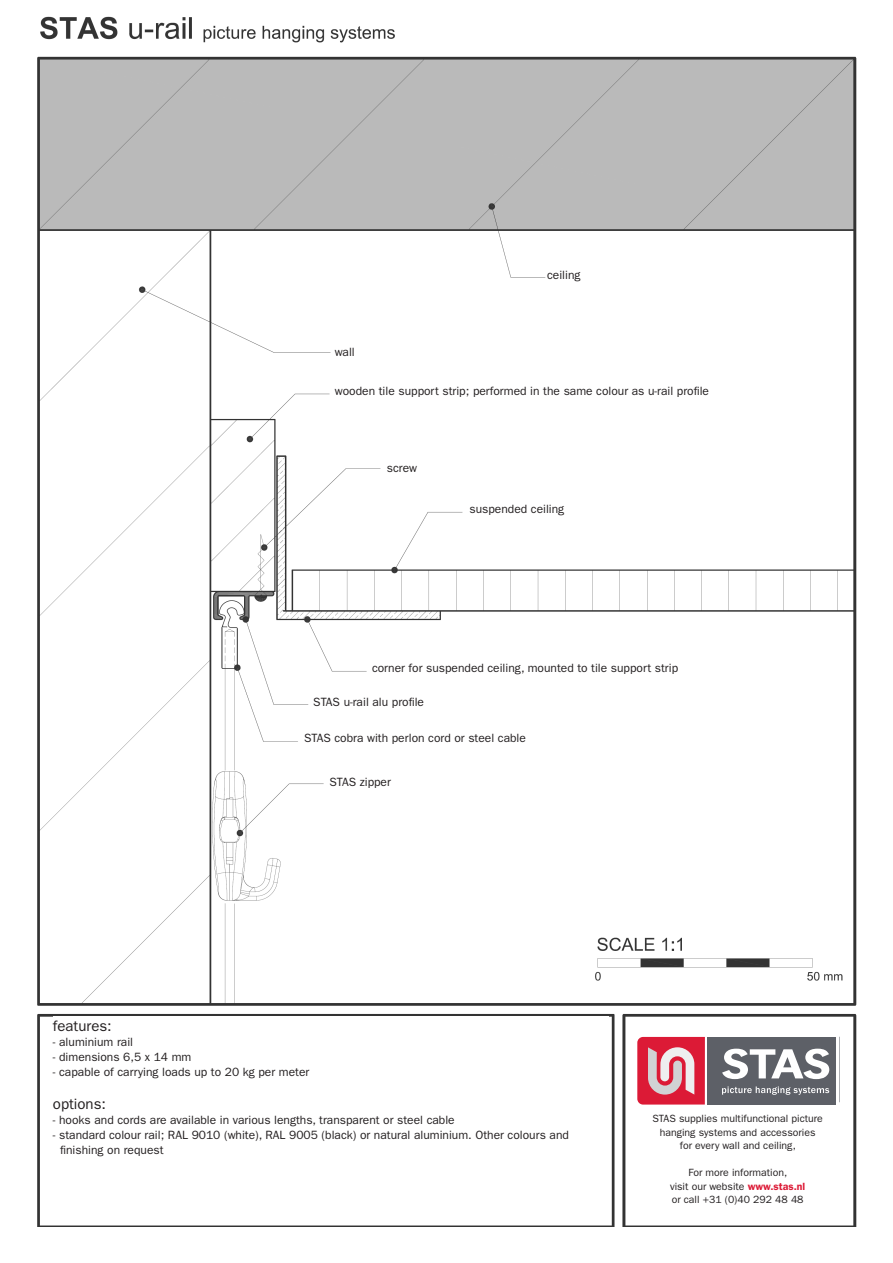
<style>
.page{position:relative;width:893px;height:1263px;background:#fff}
.page>*{position:absolute;margin:0;border:0;box-sizing:border-box;transform-origin:0 0}
.t1{font:15px "ITC Franklin Gothic Std";color:#231f20}
.t2{font:12px "ITC Franklin Gothic Std";color:#231f20}
.t3{font:10.5px "ITC Franklin Gothic Std";color:#231f20}
.s1{font-weight:600;color:#dc1a36}
</style>
<div class="page">
<img style="left:37px;top:16px;width:820px;height:1210px">
<div style="left:329px;top:777px;width:147px;height:48px;background:#fff"></div>
<div style="left:313px;top:698px;width:224px;height:21px;background:#fff"></div>
<div style="left:335px;top:348px;width:248px;height:21px;background:#fff"></div>
<div style="left:632px;top:1031px;width:207px;height:87px;background:#fff"></div>
<div style="left:707px;top:1037px;width:128px;height:67px;background:#5d6067"></div>
<svg style="left:722px;top:1049px;width:107px;height:30px"></svg>
<svg style="left:637px;top:1037px;width:68px;height:67px;background:#dd5b6f"></svg>
<svg style="left:722px;top:1086px;width:107px;height:9px"></svg>
<div style="left:335px;top:386px;width:404px;height:22px;background:#fff"></div>
<div style="left:547px;top:270px;width:248px;height:22px;background:#fff"></div>
<div style="left:304px;top:734px;width:306px;height:21px;background:#fff"></div>
<div style="left:387px;top:463px;width:352px;height:22px;background:#fff"></div>
<div style="left:372px;top:663px;width:306px;height:22px;background:#fff"></div>
<div style="left:634px;top:1111px;width:207px;height:103px;background:#fff"></div>
<div style="left:53px;top:1016px;width:555px;height:202px;background:#fff"></div>
<div style="left:469px;top:505px;width:267px;height:17px;background:#fff"></div>
<p class="t2" style="left:547px;top:268px;width:35px">ceiling</p>
<p class="t2" style="left:335px;top:345px;width:21px">wall</p>
<p class="t2" style="left:335px;top:384px;width:376px">wooden tile support strip; performed in the same colour as u-rail profile</p>
<p class="t2" style="left:387px;top:461px;width:32px">screw</p>
<p class="t2" style="left:469px;top:502px;width:96px">suspended ceiling</p>
<p class="t2" style="left:372px;top:661px;width:308px">corner for suspended ceiling, mounted to tile support strip</p>
<p class="t2" style="left:313px;top:695px;width:112px">STAS u-rail alu profile</p>
<p class="t2" style="left:304px;top:731px;width:223px">STAS cobra with perlon cord or steel cable</p>
<p class="t2" style="left:329px;top:775px;width:63px">STAS zipper</p>
<p class="t1" style="left:53px;top:1017px;width:60px">features:</p>
<p class="t2" style="left:53px;top:1035px;width:82px">- aluminium rail</p>
<p class="t2" style="left:53px;top:1050px;width:140px">- dimensions 6,5 x 14 mm</p>
<p class="t2" style="left:53px;top:1065px;width:258px">- capable of carrying loads up to 20 kg per meter</p>
<p class="t1" style="left:53px;top:1095px;width:55px">options:</p>
<p class="t2" style="left:53px;top:1113px;width:403px">- hooks and cords are available in various lengths, transparent or steel cable</p>
<p class="t2" style="left:53px;top:1128px;width:518px">- standard colour rail; RAL 9010 (white), RAL 9005 (black) or natural aluminium. Other colours and</p>
<p class="t2" style="left:60px;top:1143px;width:105px">finishing on request</p>
<p class="t3" style="left:652px;top:1113px;width:172px">STAS supplies multifunctional picture</p>
<p class="t3" style="left:660px;top:1126px;width:157px">hanging systems and accessories</p>
<p class="t3" style="left:680px;top:1140px;width:117px">for every wall and ceiling,</p>
<p class="t3" style="left:689px;top:1167px;width:100px">For more information,</p>
<p class="t3" style="left:670px;top:1180px;width:137px">visit our website <span class="s1">www.stas.nl</span></p>
<p class="t3" style="left:672px;top:1194px;width:133px">or call +31 (0)40 292 48 48</p>
</div>
